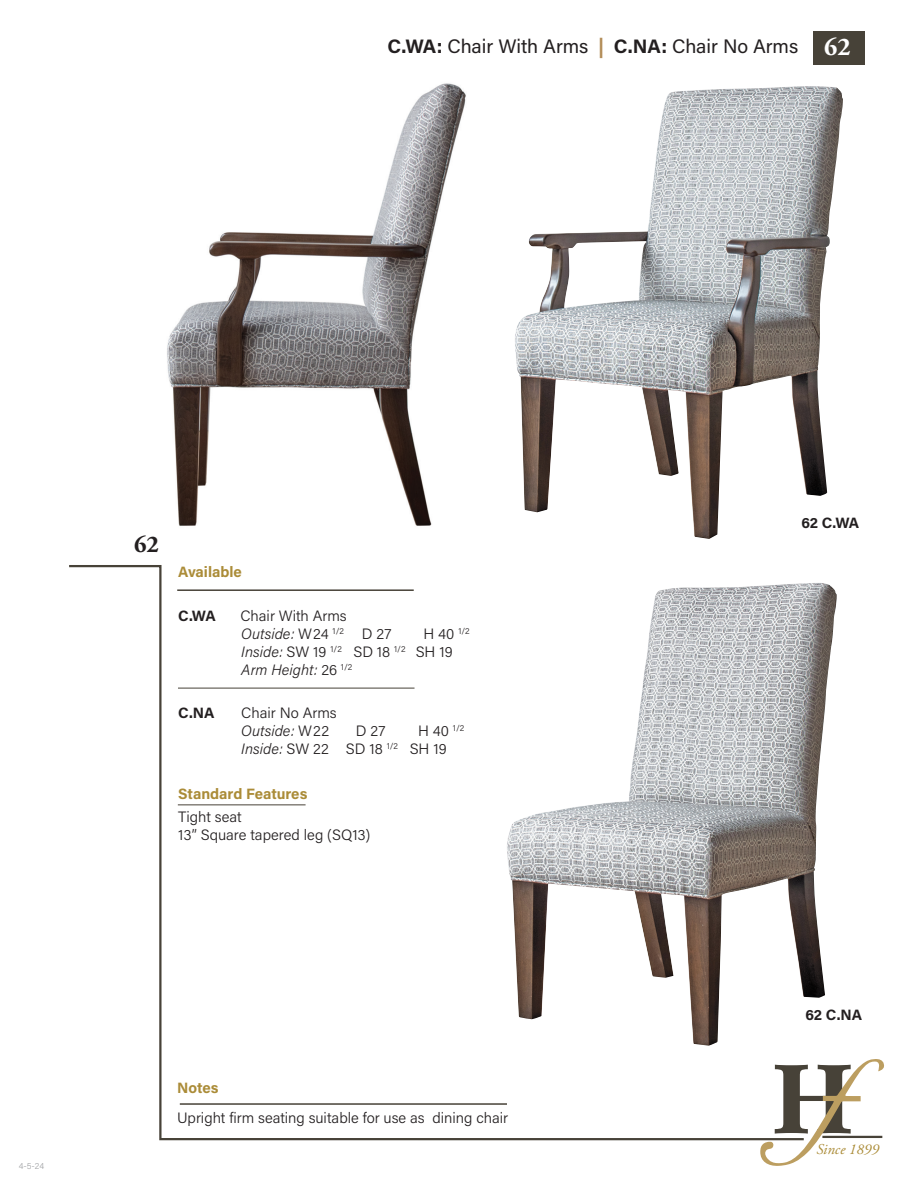
<style>
.page{position:relative;width:918px;height:1188px;background:#fff}
.page>*{position:absolute;margin:0;border:0;box-sizing:border-box;transform-origin:0 0}
.t1{font:700 25.5px "Adobe Garamond Pro";color:#fff}
.t2{font:700 24px "Adobe Garamond Pro";color:#231f20}
.t3{font:19.5px "Acumin Pro";letter-spacing:-.005em;color:#231f20}
.t4{font:300 15px "Acumin Pro";color:#231f20}
.t5{font:italic 300 15px "Acumin Pro";color:#231f20}
.t6{font:700 15px "Acumin Pro";color:#ab8c38}
.t7{font:700 15px "Acumin Pro";letter-spacing:-.01em;color:#231f20}
.t8{font:italic 15px "Adobe Garamond Pro";color:#ab8c38}
.t9{font:200 9px "Acumin Pro";color:#919396}
.s1{font-weight:700}
.s2{font-weight:700;color:#b28c57}
.s3{font-style:normal}
.s4{font-style:italic}
</style>
<div class="page">
<svg style="left:69px;top:565px;width:691px;height:576px"></svg>
<svg style="left:760px;top:1059px;width:124px;height:107px"></svg>
<hr style="left:177px;top:589px;width:237px;height:2px;background:#474238">
<hr style="left:178px;top:804px;width:128px;height:1px;background:#474238">
<hr style="left:178px;top:688px;width:237px;height:1px;background:#474238">
<div style="left:813px;top:31px;width:52px;height:33px;background:#474238"></div>
<img style="left:167px;top:83px;width:299px;height:443px">
<img style="left:515px;top:86px;width:328px;height:453px">
<hr style="left:180px;top:1103px;width:327px;height:2px;background:#474238">
<img style="left:507px;top:583px;width:330px;height:463px">
<p class="t3" style="left:388px;top:33px;width:412px"><span class="s1">C.WA:</span> Chair With Arms <span class="s2">|</span> <span class="s1">C.NA:</span> Chair No Arms</p>
<p class="t1" style="left:824px;top:32px;width:28px">62</p>
<p class="t2" style="left:134px;top:530px;width:26px">62</p>
<p class="t6" style="left:178px;top:561px;width:65px">Available</p>
<p class="t7" style="left:178px;top:605px;width:39px">C.WA</p>
<p class="t4" style="left:240px;top:605px;width:108px">Chair With Arms</p>
<p class="t5" style="left:241px;top:623px;width:152px">Outside: <span class="s3">W24</span> <sup>1/2</sup> <span class="s3">D 27</span></p>
<p class="t4" style="left:423px;top:623px;width:48px">H 40 <sup>1/2</sup></p>
<p class="t4" style="left:241px;top:641px;width:213px"><span class="s4">Inside:</span> SW 19 <sup>1/2</sup> SD 18 <sup>1/2</sup> SH 19</p>
<p class="t5" style="left:241px;top:659px;width:113px">Arm Height: <span class="s3">26</span> <sup>1/2</sup></p>
<p class="t7" style="left:178px;top:702px;width:38px">C.NA</p>
<p class="t4" style="left:241px;top:703px;width:97px">Chair No Arms</p>
<p class="t5" style="left:241px;top:721px;width:89px">Outside: <span class="s3">W22</span></p>
<p class="t4" style="left:356px;top:721px;width:31px">D 27</p>
<p class="t4" style="left:418px;top:721px;width:48px">H 40 <sup>1/2</sup></p>
<p class="t4" style="left:241px;top:739px;width:207px"><span class="s4">Inside:</span> SW 22 SD 18 <sup>1/2</sup> SH 19</p>
<p class="t6" style="left:178px;top:783px;width:131px">Standard Features</p>
<p class="t4" style="left:178px;top:806px;width:65px">Tight seat</p>
<p class="t4" style="left:178px;top:824px;width:194px">13” Square tapered leg (SQ13)</p>
<p class="t9" style="left:19px;top:1160px;width:27px">4-5-24</p>
<p class="t6" style="left:177px;top:1077px;width:43px">Notes</p>
<p class="t4" style="left:177px;top:1107px;width:332px">Upright firm seating suitable for use as dining chair</p>
<p class="t7" style="left:801px;top:512px;width:59px">62 C.WA</p>
<p class="t7" style="left:805px;top:1004px;width:58px">62 C.NA</p>
<p class="t8" style="left:816px;top:1140px;width:64px">Since 1899</p>
</div>
